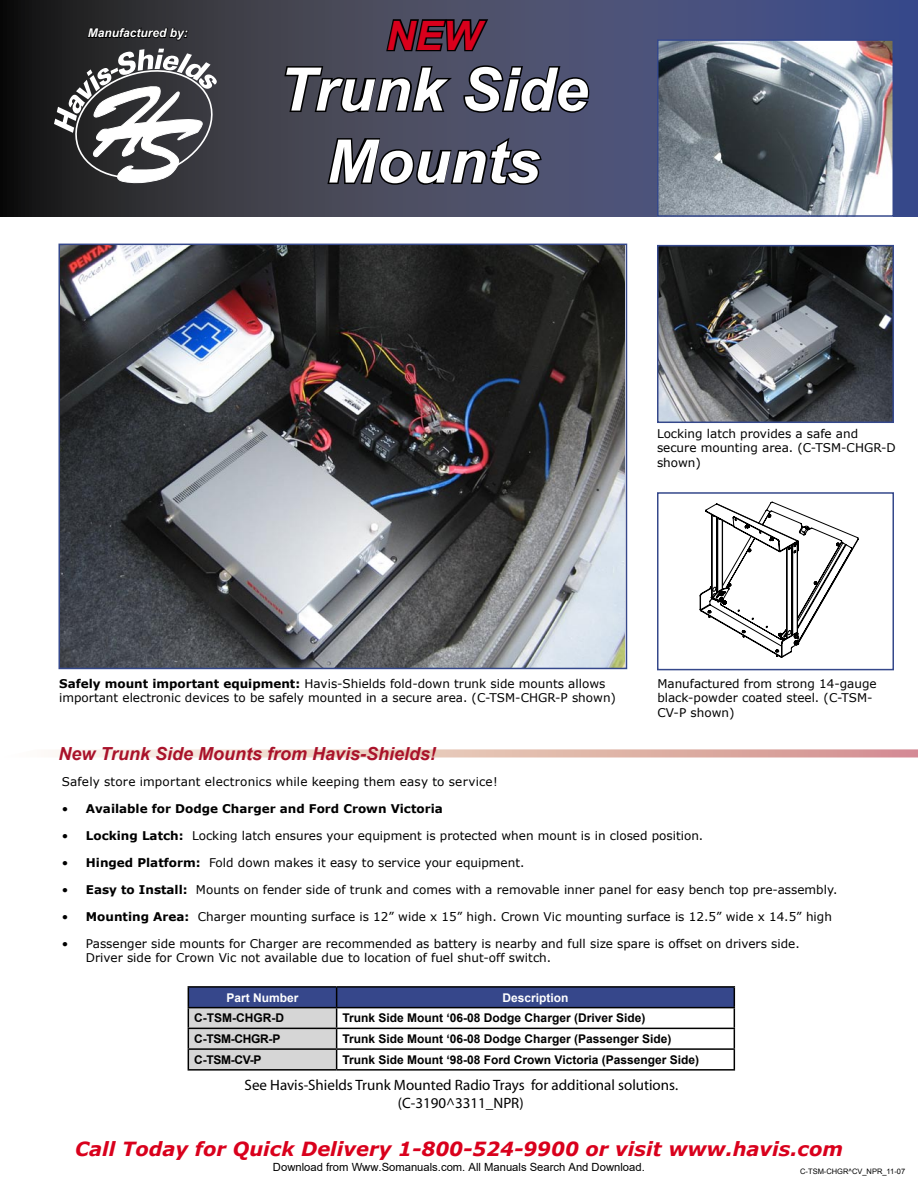
<style>
.page{position:relative;width:918px;height:1188px;background:#fff}
.page>*{position:absolute;margin:0;border:0;box-sizing:border-box;transform-origin:0 0}
.t1{font:italic 700 60px/72px "Arial";color:#fff;text-align:center}
.t2{font:italic 700 40.5px "Arial";color:#d9001c}
.t3{font:italic 700 19.5px "Verdana";color:#d9001c}
.t4{font:italic 700 18px "Arial";color:#a9122a}
.t5{font:15px "Myriad";color:#000}
.t6{font:12px/14.4px "Verdana";color:#000}
.Description{font:700 12px "Arial";color:#000}
.t7{font:700 12px "Verdana";color:#000}
.Description-2{font:700 12px "Arial";color:#fff}
.t8{font:italic 700 12px "Arial";color:#fff}
.t9{font:11.25px "Arial";color:#000}
.t10{font:7.5px "Arial";color:#000}
.s1{font-weight:700}
.s2{font-weight:400}
</style>
<div class="page">
<svg style="left:0;top:0;width:918px;height:217px;background:#3e425a"></svg>
<img style="left:61px;top:247px;width:563px;height:419px">
<div style="left:58px;top:244px;width:569px;height:425px;border:2px solid #35488b"></div>
<svg style="left:384px;top:16px;width:106px;height:38px;background:#2e2f3c"></svg>
<svg style="left:54px;top:17px;width:165px;height:170px"></svg>
<svg style="left:283px;top:65px;width:173px;height:50px;background:#353643"></svg>
<svg style="left:462px;top:64px;width:129px;height:51px;background:#34374a"></svg>
<svg style="left:326px;top:121px;width:217px;height:66px;background:#3a3c4d"></svg>
<div style="left:337px;top:987px;width:397px;height:21px;background:#36478b"></div>
<hr style="left:188px;top:986px;width:149px;height:2px;background:#000">
<hr style="left:337px;top:986px;width:398px;height:2px;background:#000">
<hr style="left:337px;top:1007px;width:398px;height:1px;background:#000">
<hr style="left:337px;top:1028px;width:398px;height:1px;background:#000">
<hr style="left:337px;top:1048px;width:398px;height:2px;background:#000">
<svg style="left:188px;top:988px;width:149px;height:81px;background:#a2a6b5"></svg>
<svg style="left:734px;top:988px;width:1px;height:81px"></svg>
<hr style="left:188px;top:1069px;width:149px;height:2px;background:#000">
<hr style="left:337px;top:1069px;width:398px;height:2px;background:#000">
<svg style="left:55px;top:749px;width:863px;height:9px;background:#e8c9c0"></svg>
<div style="left:657px;top:492px;width:237px;height:178px;border:2px solid #35488b"></div>
<img style="left:660px;top:248px;width:231px;height:172px">
<div style="left:657px;top:245px;width:237px;height:178px;border:2px solid #35488b"></div>
<img style="left:660px;top:42px;width:231px;height:172px">
<div style="left:657px;top:39px;width:237px;height:178px;border:2px solid #35488b"></div>
<svg style="left:700px;top:502px;width:159px;height:156px"></svg>
<p class="t8" style="left:88px;top:25px;width:102px">Manufactured by:</p>
<p class="t2" style="left:386px;top:9px;width:96px">NEW</p>
<p class="t1" style="left:279px;top:56px;width:311px">Trunk Side<br>Mounts</p>
<p class="t6" style="left:657px;top:426px;width:240px">Locking latch provides a safe and secure mounting area. (C-TSM-CHGR-D shown)</p>
<p class="t6" style="left:59px;top:676px;width:558px"><span class="s1">Safely mount important equipment:</span> Havis-Shields fold-down trunk side mounts allows important electronic devices to be safely mounted in a secure area. (C-TSM-CHGR-P shown)</p>
<p class="t6" style="left:657px;top:676px;width:221px">Manufactured from strong 14-gauge black-powder coated steel. (C-TSM-<br>CV-P shown)</p>
<p class="t4" style="left:58px;top:742px;width:379px">New Trunk Side Mounts from Havis-Shields!</p>
<p class="t6" style="left:62px;top:774px;width:438px">Safely store important electronics while keeping them easy to service!</p>
<p class="t7" style="left:62px;top:801px;width:383px"><span class="s2">•</span> Available for Dodge Charger and Ford Crown Victoria</p>
<p class="t6" style="left:62px;top:828px;width:643px">• <span class="s1">Locking Latch:</span> Locking latch ensures your equipment is protected when mount is in closed position.</p>
<p class="t6" style="left:62px;top:855px;width:464px">• <span class="s1">Hinged Platform:</span> Fold down makes it easy to service your equipment.</p>
<p class="t6" style="left:62px;top:882px;width:777px">• <span class="s1">Easy to Install:</span> Mounts on fender side of trunk and comes with a removable inner panel for easy bench top pre-assembly.</p>
<p class="t6" style="left:62px;top:909px;width:772px">• <span class="s1">Mounting Area:</span> Charger mounting surface is 12” wide x 15” high. Crown Vic mounting surface is 12.5” wide x 14.5” high</p>
<p class="t6" style="left:62px;top:936px;width:739px">• Passenger side mounts for Charger are recommended as battery is nearby and full size spare is offset on drivers side.</p>
<p class="t6" style="left:86px;top:950px;width:467px">Driver side for Crown Vic not available due to location of fuel shut-off switch.</p>
<p class="Description-2" style="left:226px;top:990px;width:74px">Part Number</p>
<p class="Description-2" style="left:502px;top:990px;width:68px">Description</p>
<p class="Description" style="left:194px;top:1010px;width:91px">C-TSM-CHGR-D</p>
<p class="Description" style="left:343px;top:1010px;width:304px">Trunk Side Mount ‘06-08 Dodge Charger (Driver Side)</p>
<p class="Description" style="left:194px;top:1031px;width:88px">C-TSM-CHGR-P</p>
<p class="Description" style="left:343px;top:1031px;width:330px">Trunk Side Mount ‘06-08 Dodge Charger (Passenger Side)</p>
<p class="Description" style="left:194px;top:1052px;width:69px">C-TSM-CV-P</p>
<p class="Description" style="left:343px;top:1052px;width:358px">Trunk Side Mount ‘98-08 Ford Crown Victoria (Passenger Side)</p>
<p class="t5" style="left:245px;top:1078px;width:435px">See Havis-Shields Trunk Mounted Radio Trays for additional solutions.</p>
<p class="t5" style="left:398px;top:1096px;width:127px">(C-3190^3311_NPR)</p>
<p class="t3" style="left:75px;top:1137px;width:770px">Call Today for Quick Delivery 1-800-524-9900 or visit www.havis.com</p>
<p class="t9" style="left:273px;top:1160px;width:373px">Download from Www.Somanuals.com. All Manuals Search And Download.</p>
<p class="t10" style="left:800px;top:1166px;width:107px">C-TSM-CHGR^CV_NPR_11-07</p>
</div>
